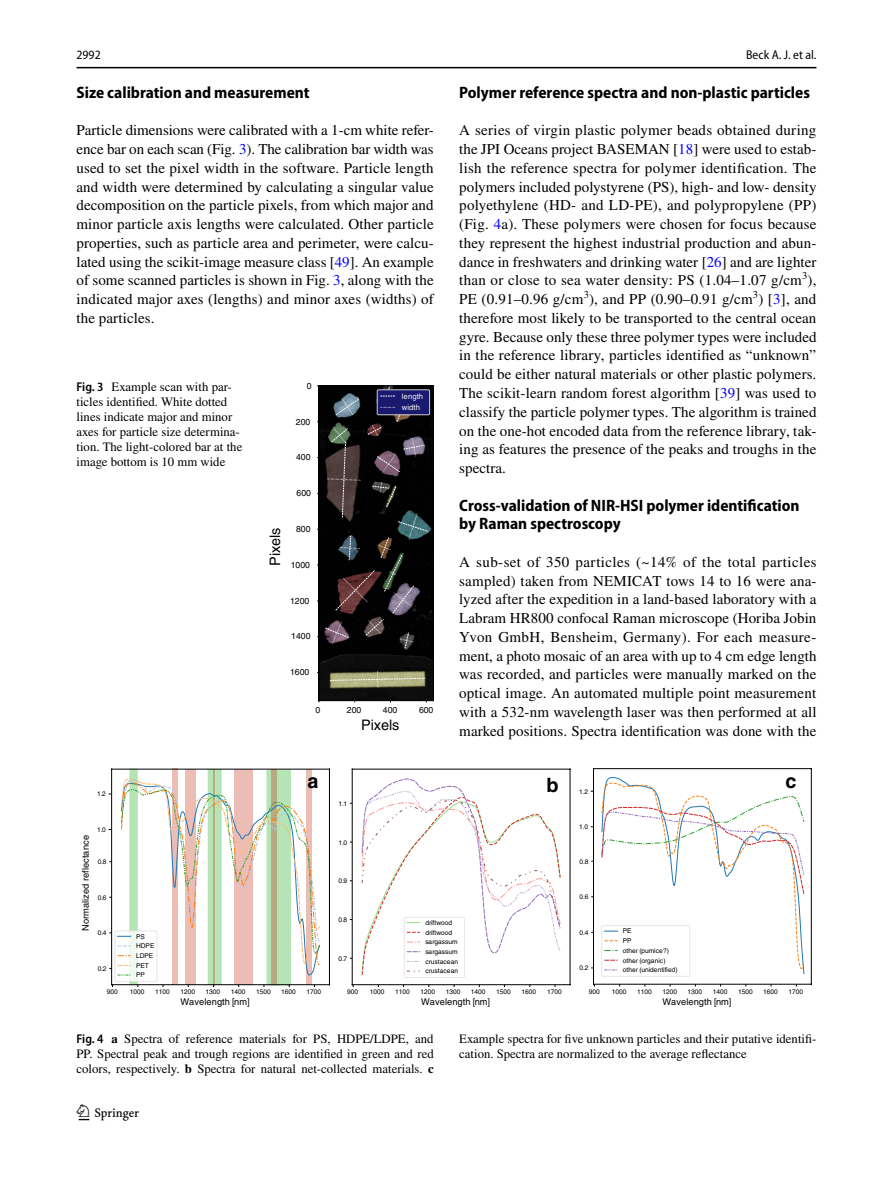
<style>
.page{position:relative;width:893px;height:1187px;background:#fff}
.page>*{position:absolute;margin:0;border:0;box-sizing:border-box;transform-origin:0 0}
.t1{font:22.5px "Springnew Regular 2";color:#000}
.t2{font:700 19.8px "Helvetica";color:#000}
.t3{font:700 semi-condensed 16.5px/18.8px "Myriad Pro";color:#000}
.t4{font:15px/18.8px "STIX";letter-spacing:.005em;color:#000;text-align:justify}
.t5{font:14.4px "Helvetica";color:#000}
.t6{font:12.75px/15px "STIX";color:#000}
.t7{font:semi-condensed 12.75px "Myriad Pro";color:#000}
.t8{font:9.3px "Helvetica 2";color:#000}
.t9{font:8.7px "Helvetica";color:#000}
.t10{font:7.65px/11.2px "Helvetica";color:#f5f5f5}
.t11{font:6.6px/9.8px "Helvetica 2";color:#000}
.s1{color:#00f}
.s2{font-family:"Myriad Pro";font-weight:600;font-stretch:semi-condensed}
.s3{font-weight:700}
</style>
<div class="page">
<hr style="left:77px;top:67px;width:739px;height:1px;background:#000">
<img style="left:320px;top:385px;width:114px;height:315px">
<svg style="left:329px;top:671px;width:97px;height:16px;background:#a3a279"></svg>
<hr style="left:319px;top:386px;width:1px;height:314px;background:#000">
<hr style="left:433px;top:386px;width:1px;height:314px;background:#000">
<hr style="left:319px;top:700px;width:114px;height:1px;background:#000">
<hr style="left:319px;top:385px;width:114px;height:1px;background:#000">
<div style="left:377px;top:389px;width:53px;height:26px;border:1px solid #ccc;border-radius:2px"></div>
<svg style="left:325px;top:385px;width:104px;height:264px;background:#211e23"></svg>
<hr style="left:329px;top:769px;width:1px;height:215px;background:#000">
<hr style="left:112px;top:984px;width:217px;height:1px;background:#000">
<hr style="left:112px;top:768px;width:217px;height:1px;background:#000">
<svg style="left:109px;top:768px;width:212px;height:218px"></svg>
<hr style="left:352px;top:769px;width:1px;height:215px;background:#000">
<hr style="left:570px;top:769px;width:1px;height:215px;background:#000">
<hr style="left:352px;top:984px;width:218px;height:1px;background:#000">
<hr style="left:352px;top:768px;width:218px;height:1px;background:#000">
<svg style="left:361px;top:778px;width:200px;height:199px"></svg>
<hr style="left:593px;top:768px;width:1px;height:216px;background:#000">
<hr style="left:811px;top:768px;width:1px;height:216px;background:#000">
<hr style="left:593px;top:983px;width:218px;height:1px;background:#000">
<hr style="left:593px;top:768px;width:218px;height:1px;background:#000">
<svg style="left:601px;top:777px;width:204px;height:199px"></svg>
<p class="t7" style="left:77px;top:48px;width:26px">2992</p>
<p class="t7" style="left:746px;top:48px;width:72px">Beck A. J. et al.</p>
<p class="t3" style="left:77px;top:83px;width:235px">Size calibration and measurement</p>
<p class="t4" style="left:77px;top:122px;width:359px">Particle dimensions were calibrated with a 1-cm white refer&shy;ence bar on each scan (Fig. <span class="s1">3</span>). The calibration bar width was used to set the pixel width in the software. Particle length and width were determined by calculating a singular value decomposition on the particle pixels, from which major and minor particle axis lengths were calculated. Other particle properties, such as particle area and perimeter, were calcu&shy;lated using the scikit-image measure class [<span class="s1">49</span>]. An example of some scanned particles is shown in Fig. <span class="s1">3</span>, along with the indicated major axes (lengths) and minor axes (widths) of the particles.</p>
<p class="t6" style="left:77px;top:380px;width:167px"><span class="s2">Fig. 3</span> Example scan with par&shy;ticles identified. White dotted lines indicate major and minor axes for particle size determina&shy;tion. The light-colored bar at the image bottom is 10 mm wide</p>
<p class="t5" style="left:267px;top:566px;width:40px;rotate:-90deg">Pixels</p>
<p class="t9" style="left:307px;top:380px;width:6px">0</p>
<p class="t9" style="left:296px;top:416px;width:16px">200</p>
<p class="t9" style="left:296px;top:452px;width:16px">400</p>
<p class="t9" style="left:297px;top:488px;width:16px">600</p>
<p class="t9" style="left:296px;top:524px;width:16px">800</p>
<p class="t9" style="left:291px;top:559px;width:21px">1000</p>
<p class="t9" style="left:290px;top:595px;width:21px">1200</p>
<p class="t9" style="left:291px;top:631px;width:21px">1400</p>
<p class="t9" style="left:290px;top:667px;width:21px">1600</p>
<p class="t10" style="left:402px;top:390px;width:23px">length width</p>
<p class="t9" style="left:316px;top:704px;width:6px">0</p>
<p class="t9" style="left:347px;top:704px;width:16px">200</p>
<p class="t9" style="left:383px;top:704px;width:16px">400</p>
<p class="t9" style="left:419px;top:704px;width:16px">600</p>
<p class="t5" style="left:361px;top:716px;width:40px">Pixels</p>
<p class="t3" style="left:459px;top:83px;width:352px">Polymer reference spectra and non‑plastic particles</p>
<p class="t4" style="left:459px;top:122px;width:359px">A series of virgin plastic polymer beads obtained during the JPI Oceans project BASEMAN [<span class="s1">18</span>] were used to estab&shy;lish the reference spectra for polymer identification. The polymers included polystyrene (PS), high- and low- density polyethylene (HD- and LD-PE), and polypropylene (PP) (Fig. <span class="s1">4</span>a). These polymers were chosen for focus because they represent the highest industrial production and abun&shy;dance in freshwaters and drinking water [<span class="s1">26</span>] and are lighter than or close to sea water density: PS (1.04–1.07 g/cm<sup>3</sup>), PE (0.91–0.96 g/cm<sup>3</sup>), and PP (0.90–0.91 g/cm<sup>3</sup>) [<span class="s1">3</span>], and therefore most likely to be transported to the central ocean gyre. Because only these three polymer types were included in the reference library, particles identified as “unknown” could be either natural materials or other plastic polymers.<br>The scikit-learn random forest algorithm [<span class="s1">39</span>] was used to classify the particle polymer types. The algorithm is trained on the one-hot encoded data from the reference library, tak&shy;ing as features the presence of the peaks and troughs in the spectra.</p>
<p class="t3" style="left:459px;top:496px;width:342px">Cross‑validation of NIR‑HSI polymer identification by Raman spectroscopy</p>
<p class="t4" style="left:459px;top:553px;width:359px">A sub-set of 350 particles (~14% of the total particles sampled) taken from NEMICAT tows 14 to 16 were ana&shy;lyzed after the expedition in a land-based laboratory with a Labram HR800 confocal Raman microscope (Horiba Jobin Yvon GmbH, Bensheim, Germany). For each measure&shy;ment, a photo mosaic of an area with up to 4 cm edge length was recorded, and particles were manually marked on the optical image. An automated multiple point measurement with a 532-nm wavelength laser was then performed at all marked positions. Spectra identification was done with the</p>
<p class="t8" style="left:80px;top:930px;width:97px;rotate:-90deg">Normalized reflectance</p>
<p class="t11" style="left:97px;top:789px;width:10px">1.2</p>
<h2 class="t2" style="left:308px;top:769px;width:13px">a</h2>
<h2 class="t2" style="left:546px;top:772px;width:14px">b</h2>
<h2 class="t2" style="left:786px;top:769px;width:13px">c</h2>
<p class="t11" style="left:579px;top:786px;width:10px">1.2</p>
<p class="t11" style="left:338px;top:798px;width:10px">1.1</p>
<p class="t11" style="left:97px;top:824px;width:10px">1.0</p>
<p class="t11" style="left:579px;top:822px;width:10px">1.0</p>
<p class="t11" style="left:338px;top:837px;width:10px">1.0</p>
<p class="t11" style="left:98px;top:857px;width:10px">0.8</p>
<p class="t11" style="left:580px;top:856px;width:10px">0.8</p>
<p class="t11" style="left:338px;top:876px;width:10px">0.9</p>
<p class="t11" style="left:98px;top:892px;width:10px">0.6</p>
<p class="t11" style="left:580px;top:892px;width:10px">0.6</p>
<p class="t11" style="left:98px;top:928px;width:10px">0.4</p>
<p class="t11" style="left:98px;top:963px;width:10px">0.2</p>
<p class="t11" style="left:136px;top:931px;width:20px">PS<br>HDPE<br>LDPE<br>PET<br>PP</p>
<p class="t11" style="left:338px;top:914px;width:10px">0.8</p>
<p class="t11" style="left:338px;top:953px;width:10px">0.7</p>
<p class="t11" style="left:425px;top:917px;width:34px">driftwood driftwood sargassum sargassum crustacean crustacean</p>
<p class="t11" style="left:580px;top:927px;width:10px">0.4</p>
<p class="t11" style="left:580px;top:963px;width:10px">0.2</p>
<p class="t11" style="left:623px;top:926px;width:56px">PE<br>PP<br>other (pumice?) other (organic) other (unidentified)</p>
<p class="t11" style="left:107px;top:987px;width:13px">900</p>
<p class="t11" style="left:130px;top:987px;width:16px">1000</p>
<p class="t11" style="left:155px;top:987px;width:16px">1100</p>
<p class="t11" style="left:180px;top:987px;width:16px">1200</p>
<p class="t11" style="left:206px;top:987px;width:16px">1300</p>
<p class="t11" style="left:231px;top:987px;width:16px">1400</p>
<p class="t11" style="left:256px;top:987px;width:16px">1500</p>
<p class="t11" style="left:281px;top:987px;width:16px">1600</p>
<p class="t11" style="left:307px;top:987px;width:16px">1700</p>
<p class="t8" style="left:181px;top:996px;width:71px">Wavelength [nm]</p>
<p class="t11" style="left:347px;top:987px;width:13px">900</p>
<p class="t11" style="left:370px;top:987px;width:16px">1000</p>
<p class="t11" style="left:395px;top:987px;width:16px">1100</p>
<p class="t11" style="left:420px;top:987px;width:16px">1200</p>
<p class="t11" style="left:446px;top:987px;width:16px">1300</p>
<p class="t11" style="left:471px;top:987px;width:16px">1400</p>
<p class="t11" style="left:496px;top:987px;width:16px">1500</p>
<p class="t11" style="left:521px;top:987px;width:16px">1600</p>
<p class="t11" style="left:547px;top:987px;width:16px">1700</p>
<p class="t8" style="left:421px;top:996px;width:71px">Wavelength [nm]</p>
<p class="t11" style="left:589px;top:986px;width:13px">900</p>
<p class="t11" style="left:612px;top:986px;width:16px">1000</p>
<p class="t11" style="left:637px;top:986px;width:16px">1100</p>
<p class="t11" style="left:662px;top:986px;width:16px">1200</p>
<p class="t11" style="left:688px;top:986px;width:16px">1300</p>
<p class="t11" style="left:713px;top:986px;width:16px">1400</p>
<p class="t11" style="left:738px;top:986px;width:16px">1500</p>
<p class="t11" style="left:763px;top:986px;width:16px">1600</p>
<p class="t11" style="left:788px;top:986px;width:16px">1700</p>
<p class="t8" style="left:662px;top:996px;width:71px">Wavelength [nm]</p>
<p class="t6" style="left:77px;top:1031px;width:359px;text-align:justify"><span class="s2">Fig. 4</span> <span class="s3">a</span> Spectra of reference materials for PS, HDPE/LDPE, and PP. Spectral peak and trough regions are identified in green and red colors, respectively. <span class="s3">b</span> Spectra for natural net-collected materials. <span class="s3">c</span></p>
<p class="t6" style="left:459px;top:1031px;width:359px">Example spectra for five unknown particles and their putative identifi&shy;cation. Spectra are normalized to the average reflectance</p>
<h1 class="t1" style="left:79px;top:1104px;width:62px">1 3</h1>
</div>
